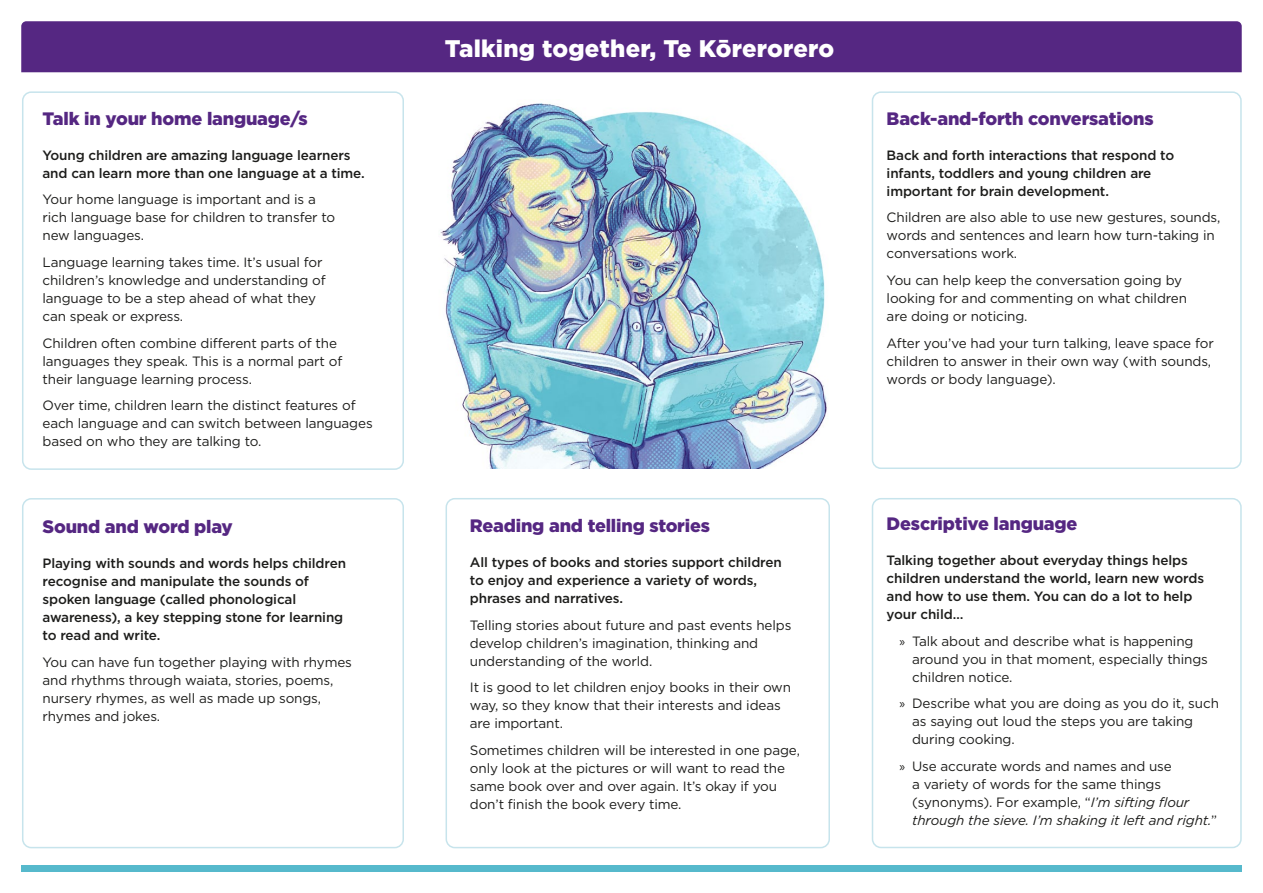
<style>
.page{position:relative;width:1263px;height:893px;background:#fff}
.page>*{position:absolute;margin:0;border:0;box-sizing:border-box;transform-origin:0 0}
.Body_Copy{font:900 24px "Gotham";letter-spacing:.01em;color:#fff}
.t1{font:900 18px "Gotham";letter-spacing:-.01em;color:#552782}
.t2{font:13.5px/18px "Gotham";letter-spacing:-.01em;color:#1d1d1b}
.t3{font:500 13.5px/18px "Gotham";letter-spacing:-.01em;color:#1d1d1b}
.s1{font-family:"Myriad Pro"}
.s2{font-style:italic}
</style>
<div class="page">
<svg style="left:22px;top:704px;width:1217px;height:145px"></svg>
<img style="left:399px;top:100px;width:479px;height:369px">
<div style="left:21px;top:21px;width:1221px;height:51px;background:#552782"></div>
<div style="left:22px;top:498px;width:382px;height:350px;border:2px solid #c7e4ec;border-radius:9px"></div>
<div style="left:872px;top:498px;width:370px;height:350px;border:2px solid #c7e4ec;border-radius:9px"></div>
<div style="left:22px;top:91px;width:382px;height:379px;border:2px solid #c7e4ec;border-radius:9px"></div>
<div style="left:872px;top:91px;width:370px;height:378px;border:2px solid #c7e4ec;border-radius:9px"></div>
<div style="left:21px;top:865px;width:1221px;height:7px;background:#56b9cc"></div>
<div style="left:445px;top:498px;width:385px;height:350px;border:2px solid #c7e4ec;border-radius:9px"></div>
<p class="t1" style="left:43px;top:106px;width:267px">Talk in your home language/s</p>
<p class="t3" style="left:43px;top:146px;width:324px">Young children are amazing language learners and can learn more than one language at a time.</p>
<p class="t2" style="left:43px;top:190px;width:294px">Your home language is important and is a rich language base for children to transfer to new languages.</p>
<p class="t2" style="left:43px;top:253px;width:285px">Language learning takes time. It’s usual for children’s knowledge and understanding of language to be a step ahead of what they can speak or express.</p>
<p class="t2" style="left:43px;top:333px;width:301px">Children often combine different parts of the languages they speak. This is a normal part of their language learning process.</p>
<p class="t2" style="left:43px;top:396px;width:332px">Over time, children learn the distinct features of each language and can switch between languages based on who they are talking to.</p>
<p class="t1" style="left:43px;top:514px;width:192px">Sound and word play</p>
<p class="t3" style="left:43px;top:554px;width:305px">Playing with sounds and words helps children recognise and manipulate the sounds of spoken language (called phonological awareness), a key stepping stone for learning to read and write.</p>
<p class="t2" style="left:43px;top:652px;width:311px">You can have fun together playing with rhymes and rhythms through waiata, stories, poems, nursery rhymes, as well as made up songs, rhymes and jokes.</p>
<p class="Body_Copy" style="left:445px;top:32px;width:391px">Talking together, Te Kōrerorero</p>
<p class="t1" style="left:470px;top:513px;width:242px">Reading and telling stories</p>
<p class="t3" style="left:470px;top:553px;width:313px">All types of books and stories support children to enjoy and experience a variety of words, phrases and narratives.</p>
<p class="t2" style="left:470px;top:616px;width:323px">Telling stories about future and past events helps develop children’s imagination, thinking and understanding of the world.</p>
<p class="t2" style="left:470px;top:678px;width:323px">It is good to let children enjoy books in their own way, so they know that their interests and ideas are important.</p>
<p class="t2" style="left:470px;top:741px;width:332px">Sometimes children will be interested in one page, only look at the pictures or will want to read the same book over and over again. It’s okay if you don’t finish the book every time.</p>
<p class="t1" style="left:887px;top:106px;width:269px">Back-and-forth conversations</p>
<p class="t3" style="left:887px;top:146px;width:289px">Back and forth interactions that respond to infants, toddlers and young children are important for brain development.</p>
<p class="t2" style="left:887px;top:208px;width:335px">Children are also able to use new gestures, sounds, words and sentences and learn how turn-taking in conversations work.</p>
<p class="t2" style="left:887px;top:271px;width:302px">You can help keep the conversation going by looking for and commenting on what children are doing or noticing.</p>
<p class="t2" style="left:887px;top:333px;width:329px">After you’ve had your turn talking, leave space for children to answer in their own way (with sounds, words or body language).</p>
<p class="t1" style="left:887px;top:511px;width:192px">Descriptive language</p>
<p class="t3" style="left:887px;top:551px;width:319px">Talking together about everyday things helps children understand the world, learn new words and how to use them. You can do a lot to help your child…</p>
<p class="t2" style="left:912px;top:631px;width:297px;text-indent:-13px"><span class="s1">»</span> Talk about and describe what is happening around you in that moment, especially things children notice.</p>
<p class="t2" style="left:912px;top:694px;width:308px;text-indent:-13px"><span class="s1">»</span> Describe what you are doing as you do it, such as saying out loud the steps you are taking during cooking.</p>
<p class="t2" style="left:912px;top:756px;width:307px;text-indent:-13px"><span class="s1">»</span> Use accurate words and names and use<br>a variety of words for the same things (synonyms). For example, “<span class="s2">I’m sifting flour through the sieve. I’m shaking it left and right.</span>”</p>
</div>
